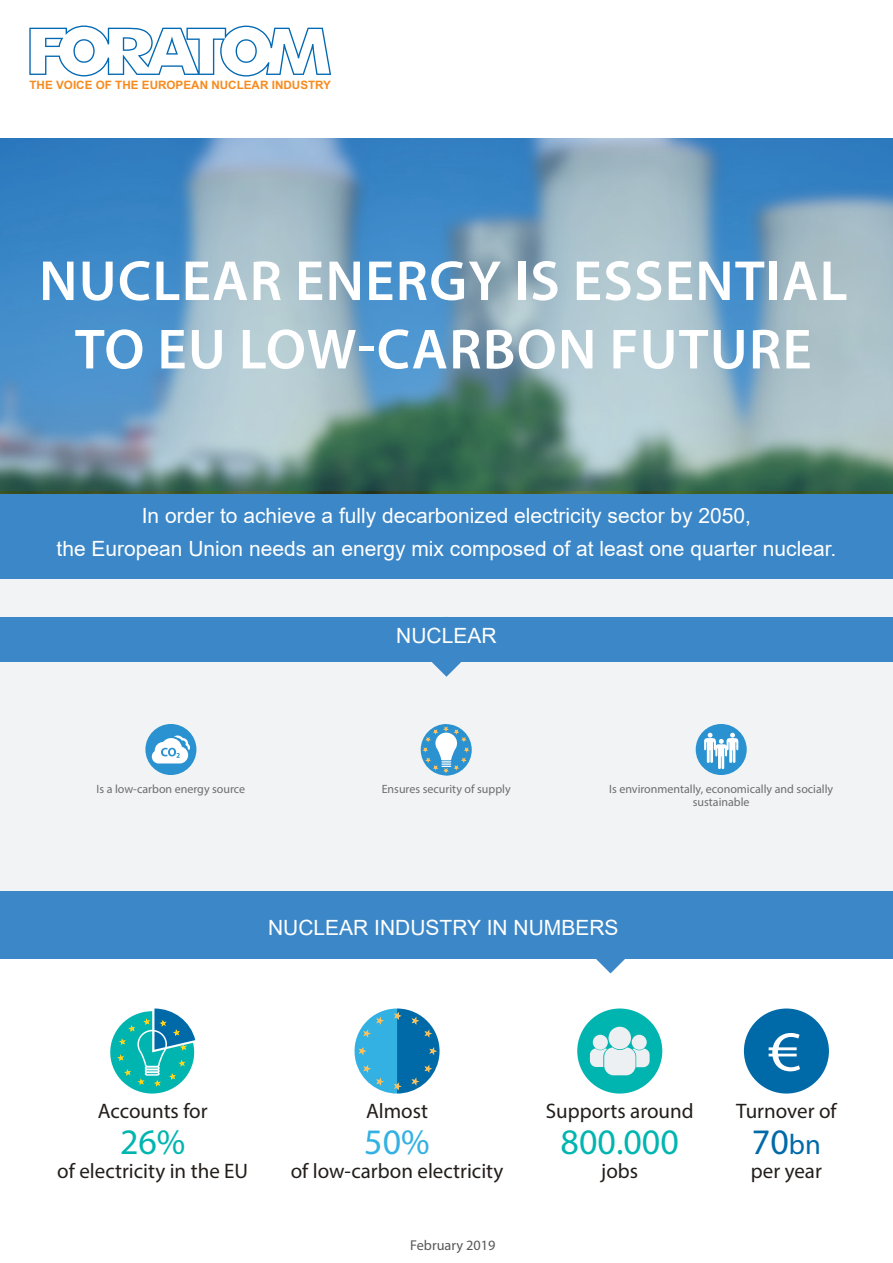
<style>
.page{position:relative;width:893px;height:1263px;background:#fff}
.page>*{position:absolute;margin:0;border:0;box-sizing:border-box;transform-origin:0 0}
.t1{font:57.15px "Myriad Pro";color:#fff;scale:1.13 1}
.heading_1{font:600 57px "Myriad Pro";letter-spacing:.02em;color:#fff}
.List_Paragraph{font:36px "Myriad Pro";color:#00b5b0}
.List_Paragraph-2{font:36px "Myriad Pro";color:#006aa9}
.List_Paragraph-3{font:36px "Myriad Pro";color:#33b1e3}
.t2{font:21px/33px "Arial";color:#fff;text-align:center}
.List_Paragraph-4{font:21px "Myriad Pro";color:#241e1b}
.t3{font:14.25px "Myriad Pro";color:#57585a}
.List_Paragraph-5{font:12px/13.2px "Myriad Pro";color:#6c6d70;text-align:center}
.t4{font:700 11.55px "Arial";color:#f68b1f}
.s1{font-size:28.5px}
</style>
<div class="page">
<div style="left:0;top:578px;width:892px;height:377px;background:#f2f3f4"></div>
<svg style="left:29px;top:26px;width:302px;height:51px"></svg>
<div style="left:0;top:618px;width:893px;height:44px;background:#3b87c7"></div>
<svg style="left:416px;top:617px;width:60px;height:60px"></svg>
<svg style="left:0;top:138px;width:892px;height:353px;background:#74a0b8"></svg>
<svg style="left:421px;top:724px;width:51px;height:52px"></svg>
<div style="left:145px;top:724px;width:51px;height:51px;background:#2a92d0;border-radius:50%"></div>
<svg style="left:152px;top:735px;width:38px;height:28px"></svg>
<div style="left:696px;top:724px;width:51px;height:51px;background:#2a92d0;border-radius:50%"></div>
<svg style="left:704px;top:732px;width:34px;height:38px"></svg>
<div style="left:0;top:494px;width:893px;height:84px;background:#3b87c7"></div>
<div style="left:0;top:891px;width:893px;height:67px;background:#3b87c7"></div>
<svg style="left:580px;top:958px;width:61px;height:15px"></svg>
<div style="left:744px;top:1008px;width:85px;height:85px;background:#006aa9;border-radius:50%"></div>
<svg style="left:110px;top:1008px;width:86px;height:86px"></svg>
<div style="left:577px;top:1008px;width:85px;height:85px;background:#00b5b0;border-radius:50%"></div>
<div style="left:632px;top:1035px;width:15px;height:15px;background:#edf0f2;border-radius:50%"></div>
<div style="left:593px;top:1035px;width:15px;height:15px;background:#edf0f2;border-radius:50%"></div>
<svg style="left:590px;top:1047px;width:60px;height:28px"></svg>
<div style="left:608px;top:1027px;width:23px;height:22px;background:#edf0f2;border-radius:50%"></div>
<svg style="left:354px;top:1008px;width:86px;height:85px"></svg>
<p class="t4" style="left:30px;top:77px;width:303px">THE VOICE OF THE EUROPEAN NUCLEAR INDUSTRY</p>
<p class="heading_1" style="left:39px;top:245px;width:810px">NUCLEAR ENERGY IS ESSENTIAL</p>
<p class="heading_1" style="left:75px;top:313px;width:738px">TO EU LOW-CARBON FUTURE</p>
<p class="t2" style="left:57px;top:499px;width:781px">In order to achieve a fully decarbonized electricity sector by 2050,<br>the European Union needs an energy mix composed of at least one quarter nuclear.</p>
<p class="t2" style="left:396px;top:619px;width:102px">NUCLEAR</p>
<p class="List_Paragraph-5" style="left:97px;top:782px;width:150px">Is a low-carbon energy source</p>
<p class="List_Paragraph-5" style="left:382px;top:782px;width:130px">Ensures security of supply</p>
<p class="List_Paragraph-5" style="left:609px;top:782px;width:225px">Is environmentally, economically and socially sustainable</p>
<p class="t2" style="left:268px;top:910px;width:352px">NUCLEAR INDUSTRY IN NUMBERS</p>
<p class="List_Paragraph-4" style="left:98px;top:1098px;width:111px">Accounts for</p>
<p class="List_Paragraph-4" style="left:366px;top:1098px;width:64px">Almost</p>
<p class="List_Paragraph-4" style="left:546px;top:1098px;width:149px">Supports around</p>
<p class="t1" style="left:768px;top:1016px;width:31px">€</p>
<p class="List_Paragraph-4" style="left:736px;top:1098px;width:102px">Turnover of</p>
<p class="List_Paragraph" style="left:120px;top:1119px;width:67px">26%</p>
<p class="List_Paragraph-3" style="left:364px;top:1119px;width:67px">50%</p>
<p class="List_Paragraph" style="left:561px;top:1119px;width:120px">800.000</p>
<p class="List_Paragraph-2" style="left:752px;top:1119px;width:70px">70<span class="s1">bn</span></p>
<p class="List_Paragraph-4" style="left:57px;top:1158px;width:192px">of electricity in the EU</p>
<p class="List_Paragraph-4" style="left:291px;top:1158px;width:214px">of low-carbon electricity</p>
<p class="List_Paragraph-4" style="left:601px;top:1158px;width:38px">jobs</p>
<p class="List_Paragraph-4" style="left:751px;top:1158px;width:72px">per year</p>
<p class="t3" style="left:410px;top:1236px;width:87px">February 2019</p>
</div>
